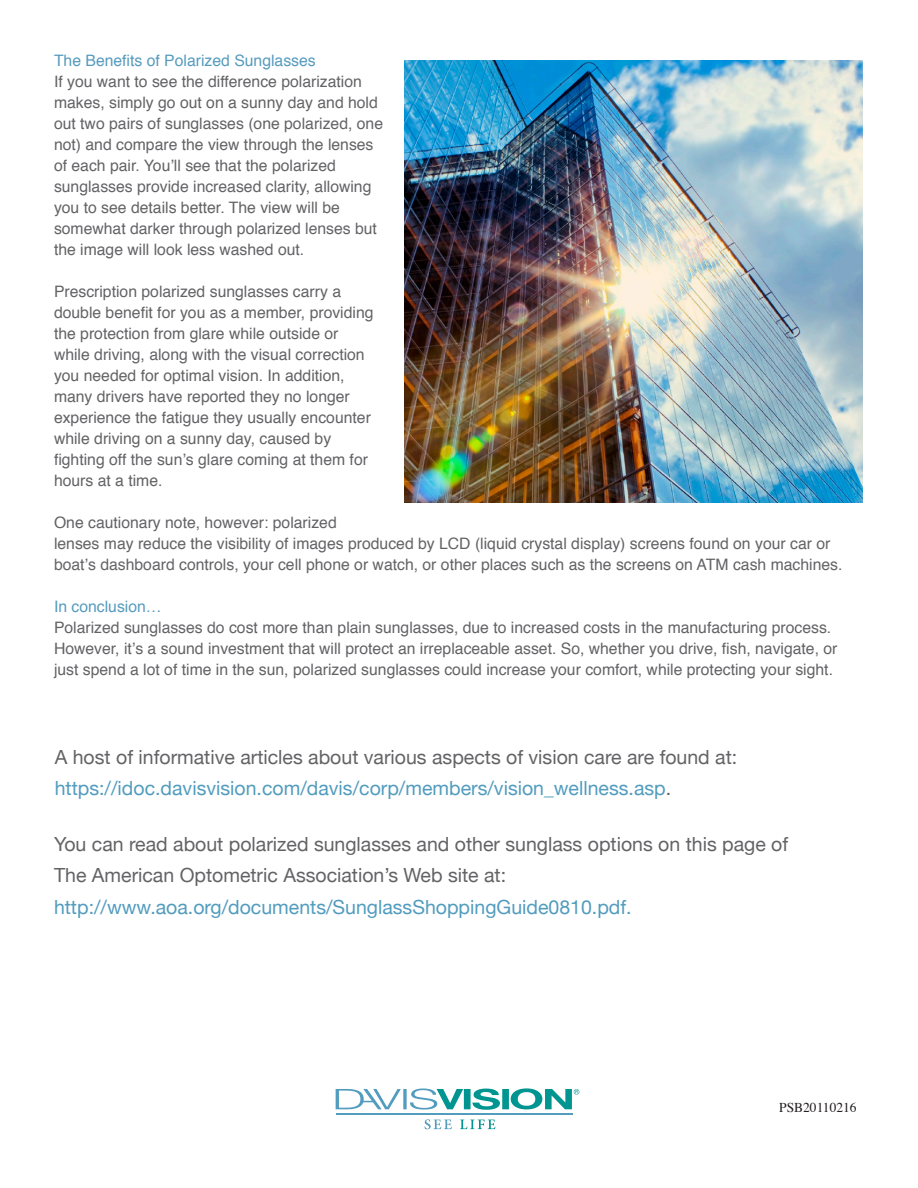
<style>
.page{position:relative;width:918px;height:1188px;background:#fff}
.page>*{position:absolute;margin:0;border:0;box-sizing:border-box;transform-origin:0 0}
.body{font:19.5px/31.5px "Helvetica Neue";color:#636366}
.body-2{font:15.75px/21px "Helvetica";color:#636366}
.heading{font:15.75px "Helvetica";color:#569bbe}
.t1{font:13.5px "Times";color:#231f20}
.s1{color:#529cbe}
</style>
<div class="page">
<img style="left:405px;top:61px;width:457px;height:442px">
<svg style="left:472px;top:1089px;width:28px;height:21px"></svg>
<svg style="left:403px;top:1089px;width:4px;height:20px"></svg>
<hr style="left:336px;top:1114px;width:236px;height:1px;background:#529cbe">
<svg style="left:336px;top:1089px;width:65px;height:20px"></svg>
<div style="left:464px;top:1089px;width:7px;height:20px;background:#009590"></div>
<div style="left:502px;top:1089px;width:7px;height:20px;background:#009590"></div>
<svg style="left:410px;top:1089px;width:53px;height:21px"></svg>
<svg style="left:425px;top:1119px;width:27px;height:10px"></svg>
<svg style="left:460px;top:1120px;width:35px;height:9px"></svg>
<svg style="left:511px;top:1088px;width:68px;height:21px"></svg>
<p class="heading" style="left:54px;top:47px;width:263px">The Benefits of Polarized Sunglasses</p>
<p class="body-2" style="left:54px;top:71px;width:331px">If you want to see the difference polarization makes, simply go out on a sunny day and hold out two pairs of sunglasses (one polarized, one not) and compare the view through the lenses of each pair. You’ll see that the polarized sunglasses provide increased clarity, allowing you to see details better. The view will be somewhat darker through polarized lenses but the image will look less washed out.</p>
<p class="body-2" style="left:54px;top:281px;width:321px">Prescription polarized sunglasses carry a double benefit for you as a member, providing the protection from glare while outside or while driving, along with the visual correction you needed for optimal vision. In addition, many drivers have reported they no longer experience the fatigue they usually encounter while driving on a sunny day, caused by fighting off the sun’s glare coming at them for hours at a time.</p>
<p class="body-2" style="left:54px;top:512px;width:790px">One cautionary note, however: polarized<br>lenses may reduce the visibility of images produced by LCD (liquid crystal display) screens found on your car or boat’s dashboard controls, your cell phone or watch, or other places such as the screens on ATM cash machines.</p>
<p class="heading" style="left:54px;top:593px;width:109px">In conclusion…</p>
<p class="body-2" style="left:54px;top:617px;width:785px">Polarized sunglasses do cost more than plain sunglasses, due to increased costs in the manufacturing process.<br>However, it’s a sound investment that will protect an irreplaceable asset. So, whether you drive, fish, navigate, or just spend a lot of time in the sun, polarized sunglasses could increase your comfort, while protecting your sight.</p>
<p class="body" style="left:55px;top:741px;width:684px">A host of informative articles about various aspects of vision care are found at: <span class="s1">https://idoc.davisvision.com/davis/corp/members/vision_wellness.asp</span>.</p>
<p class="body" style="left:54px;top:828px;width:736px">You can read about polarized sunglasses and other sunglass options on this page of<br>The American Optometric Association’s Web site at: <span class="s1">http://www.aoa.org/documents/SunglassShoppingGuide0810.pdf.</span></p>
<p class="t1" style="left:779px;top:1095px;width:79px">PSB20110216</p>
</div>
